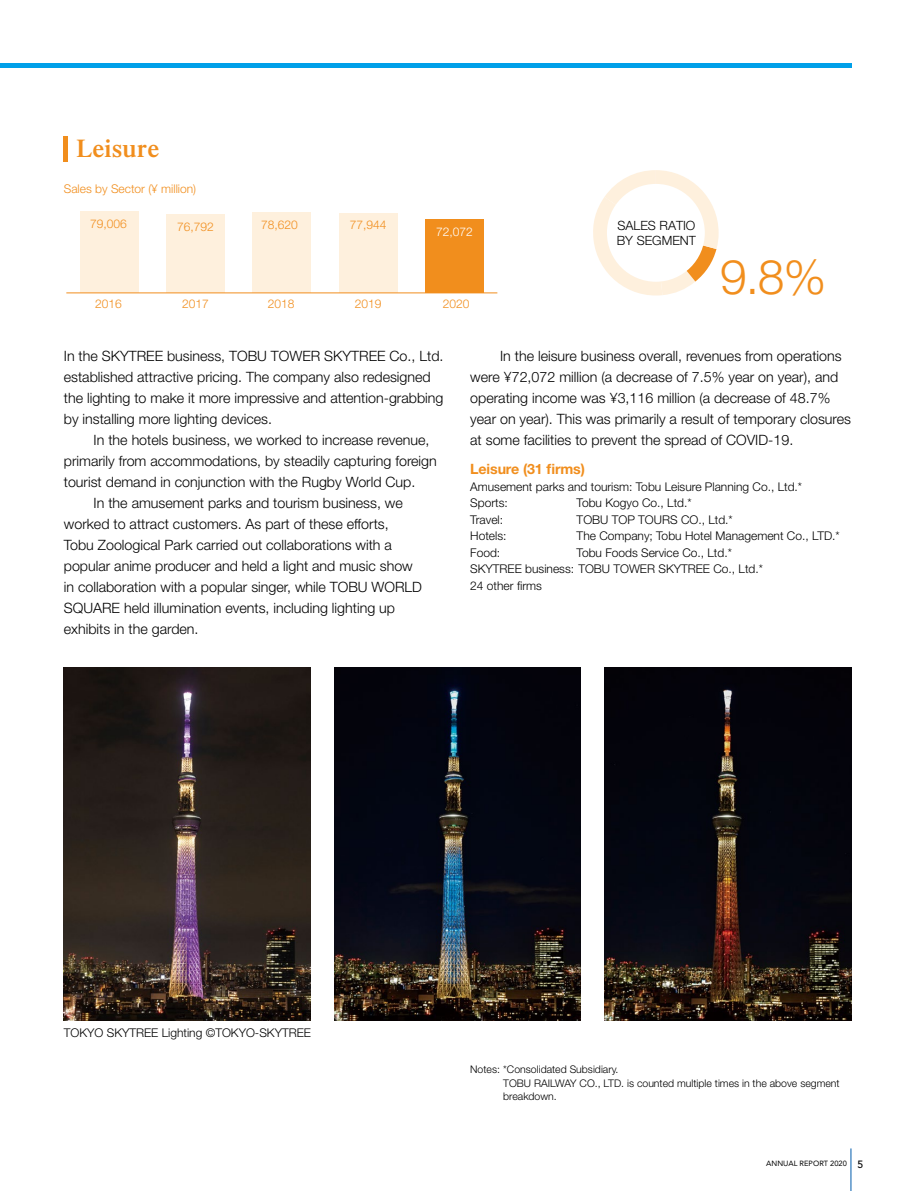
<style>
.page{position:relative;width:915px;height:1191px;background:#fff}
.page>*{position:absolute;margin:0;border:0;box-sizing:border-box;transform-origin:0 0}
.t1{font:300 48px "Helvetica Neue LT Std";color:#f18e1d}
.t2{font:600 25.5px "Times LT Std";letter-spacing:.02em;color:#f18e1d}
.t3{font:300 14.25px/21px "Helvetica Neue LT Std";color:#000}
.t4{font:700 14.25px "Helvetica Neue LT Std";letter-spacing:-.01em;color:#f18e1d}
.t5{font:300 12.75px/15px "Helvetica Neue LT Std";color:#000}
.t6{font:300 12px/16.5px "Helvetica Neue LT Std";color:#000}
.t7{font:300 12px "Helvetica Neue LT Std";color:#f18e1d}
.t8{font:300 12px "Helvetica Neue LT Std";color:#fff}
.t9{font:300 10.5px/13.5px "Helvetica Neue LT Std";color:#000}
.t10{font:7.5px "Avenir LT Std";color:#000}
.s1{font-weight:500;font-size:10.5px}
</style>
<div class="page">
<hr style="left:850px;top:1148px;width:1px;height:43px;background:#005bac">
<hr style="left:0;top:64px;width:850px;height:4px;background:#00a0e9">
<hr style="left:64px;top:136px;width:4px;height:26px;background:#f18e1d">
<img style="left:64px;top:668px;width:246px;height:352px">
<img style="left:334px;top:668px;width:246px;height:352px">
<img style="left:604px;top:668px;width:246px;height:352px">
<svg style="left:593px;top:170px;width:125px;height:126px"></svg>
<div style="left:606px;top:184px;width:98px;height:98px;background:#fff;border-radius:50%"></div>
<div style="left:425px;top:219px;width:58px;height:74px;background:#f18e1d"></div>
<div style="left:338px;top:213px;width:59px;height:80px;background:#fef0dd"></div>
<div style="left:252px;top:212px;width:59px;height:81px;background:#fef0dd"></div>
<div style="left:166px;top:214px;width:59px;height:79px;background:#fef0dd"></div>
<div style="left:80px;top:212px;width:59px;height:81px;background:#fef0dd"></div>
<hr style="left:66px;top:293px;width:431px;height:1px;background:#f18e1d">
<h2 class="t2" style="left:77px;top:133px;width:84px">Leisure</h2>
<p class="t7" style="left:64px;top:181px;width:134px">Sales by Sector (¥ million)</p>
<p class="t7" style="left:90px;top:216px;width:38px">79,006</p>
<p class="t7" style="left:177px;top:219px;width:38px">76,792</p>
<p class="t7" style="left:95px;top:296px;width:28px">2016</p>
<p class="t7" style="left:182px;top:296px;width:28px">2017</p>
<p class="t7" style="left:261px;top:217px;width:38px">78,620</p>
<p class="t7" style="left:350px;top:217px;width:38px">77,944</p>
<p class="t8" style="left:436px;top:224px;width:38px">72,072</p>
<p class="t7" style="left:268px;top:296px;width:28px">2018</p>
<p class="t7" style="left:355px;top:296px;width:28px">2019</p>
<p class="t7" style="left:442px;top:296px;width:28px">2020</p>
<p class="t5" style="left:616px;top:218px;width:81px">SALES RATIO<br>BY SEGMENT</p>
<h1 class="t1" style="left:720px;top:247px;width:107px">9.8%</h1>
<p class="t3" style="left:64px;top:345px;width:381px">In the SKYTREE business, TOBU TOWER SKYTREE Co., Ltd. established attractive pricing. The company also redesigned the lighting to make it more impressive and attention-grabbing by installing more lighting devices.</p>
<p class="t3" style="left:94px;top:429px;width:337px">In the hotels business, we worked to increase revenue,</p>
<p class="t3" style="left:64px;top:450px;width:374px">primarily from accommodations, by steadily capturing foreign</p>
<p class="t3" style="left:64px;top:471px;width:353px">tourist demand in conjunction with the Rugby World Cup.</p>
<p class="t3" style="left:94px;top:492px;width:311px">In the amusement parks and tourism business, we</p>
<p class="t3" style="left:64px;top:513px;width:326px">worked to attract customers. As part of these efforts,</p>
<p class="t3" style="left:64px;top:534px;width:329px">Tobu Zoological Park carried out collaborations with a</p>
<p class="t3" style="left:64px;top:555px;width:350px">popular anime producer and held a light and music show</p>
<p class="t3" style="left:64px;top:576px;width:359px">in collaboration with a popular singer, while TOBU WORLD</p>
<p class="t3" style="left:64px;top:597px;width:332px">SQUARE held illumination events, including lighting up</p>
<p class="t3" style="left:64px;top:618px;width:136px">exhibits in the garden.</p>
<p class="t3" style="left:470px;top:345px;width:382px;text-indent:30px">In the leisure business overall, revenues from operations were ¥72,072 million (a decrease of 7.5% year on year), and operating income was ¥3,116 million (a decrease of 48.7% year on year). This was primarily a result of temporary closures at some facilities to prevent the spread of COVID-19.</p>
<p class="t4" style="left:470px;top:460px;width:116px">Leisure (31 firms)</p>
<p class="t6" style="left:470px;top:478px;width:333px">Amusement parks and tourism: Tobu Leisure Planning Co., Ltd.*<br>Sports:</p>
<p class="t6" style="left:576px;top:494px;width:116px">Tobu Kogyo Co., Ltd.*</p>
<p class="t6" style="left:470px;top:511px;width:34px">Travel:</p>
<p class="t6" style="left:576px;top:511px;width:158px">TOBU TOP TOURS CO., Ltd.*</p>
<p class="t6" style="left:470px;top:527px;width:38px">Hotels:</p>
<p class="t6" style="left:576px;top:527px;width:264px">The Company; Tobu Hotel Management Co., LTD.*</p>
<p class="t6" style="left:470px;top:544px;width:32px">Food:</p>
<p class="t6" style="left:470px;top:544px;width:294px;text-indent:106px">Tobu Foods Service Co., Ltd.*<br>SKYTREE business: TOBU TOWER SKYTREE Co., Ltd.*<br>24 other firms</p>
<p class="t6" style="left:64px;top:1024px;width:248px">TOKYO SKYTREE Lighting ©TOKYO-SKYTREE</p>
<p class="t9" style="left:503px;top:1062px;width:338px;text-indent:-33px">Notes: *Consolidated Subsidiary.<br>TOBU RAILWAY CO., LTD. is counted multiple times in the above segment breakdown.</p>
<p class="t10" style="left:766px;top:1159px;width:99px">ANNUAL REPORT 2020 <span class="s1">5</span></p>
</div>
